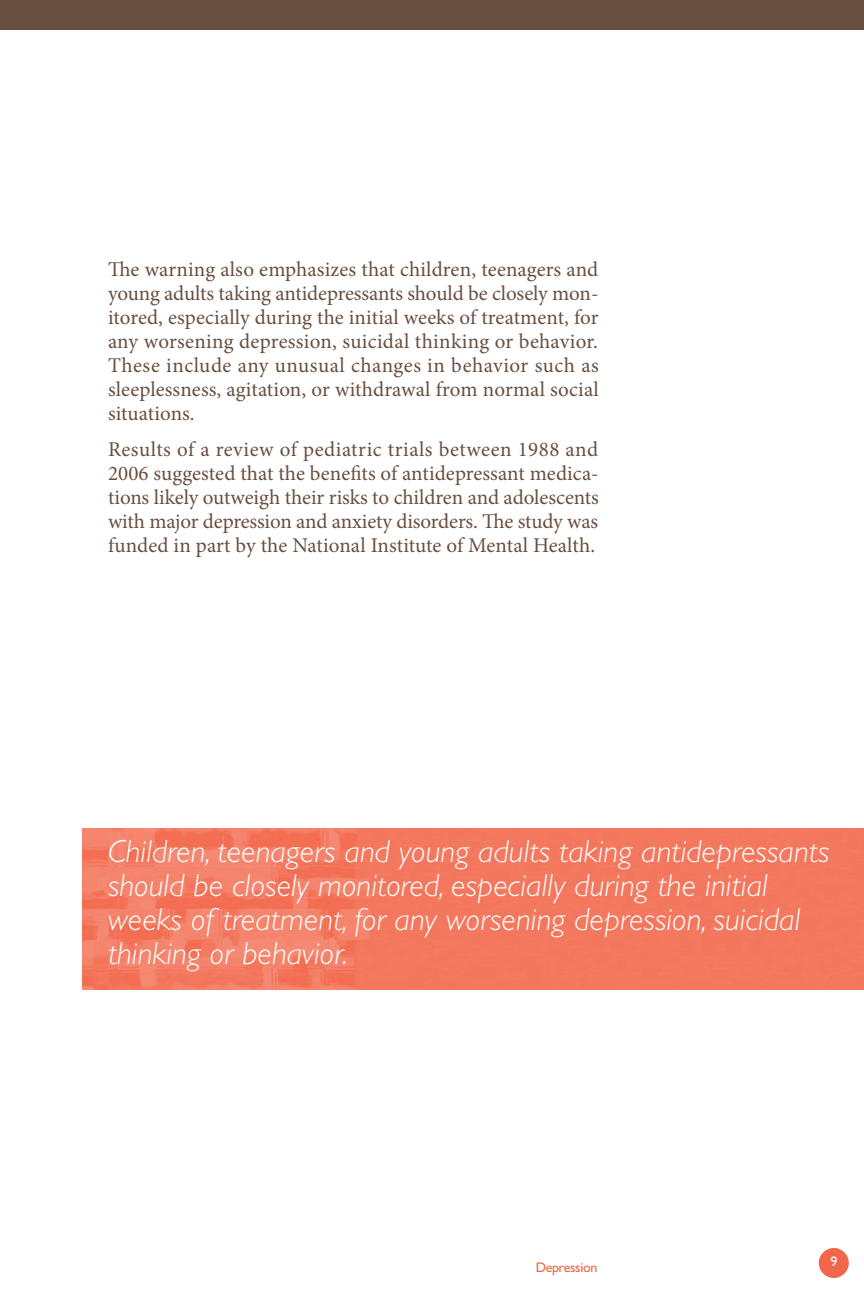
<style>
.page{position:relative;width:864px;height:1296px;background:#fff}
.page>*{position:absolute;margin:0;border:0;box-sizing:border-box;transform-origin:0 0}
.t1{font:italic 300 32px/34px "Gill Sans Std";letter-spacing:.005em;color:#fff}
.t2{font:21px/24px "Minion Pro";letter-spacing:.005em;color:#684f40;text-align:justify}
.t3{font:14px "Gill Sans Std";letter-spacing:-.02em;color:#f26649}
</style>
<div class="page">
<div style="left:0;top:0;width:864px;height:30px;background:#684f40"></div>
<div style="left:819px;top:1248px;width:30px;height:30px;background:#f26649;border-radius:50%"></div>
<img style="left:83px;top:828px;width:781px;height:162px">
<p class="t2" style="left:108px;top:257px;width:492px">The warning also emphasizes that children, teenagers and young adults taking antidepressants should be closely mon&shy;itored, especially during the initial weeks of treatment, for any worsening depression, suicidal thinking or behavior.<br>These include any unusual changes in behavior such as sleeplessness, agitation, or withdrawal from normal social situations.</p>
<p class="t2" style="left:108px;top:437px;width:492px">Results of a review of pediatric trials between 1988 and 2006 suggested that the benefits of antidepressant medica&shy;tions likely outweigh their risks to children and adolescents with major depression and anxiety disorders. The study was funded in part by the National Institute of Mental Health.</p>
<h1 class="t1" style="left:108px;top:835px;width:723px">Children, teenagers and young adults taking antidepressants should be closely monitored, especially during the initial weeks of treatment, for any worsening depression, suicidal thinking or behavior.</h1>
<p class="t3" style="left:536px;top:1259px;width:63px">Depression</p>
</div>
